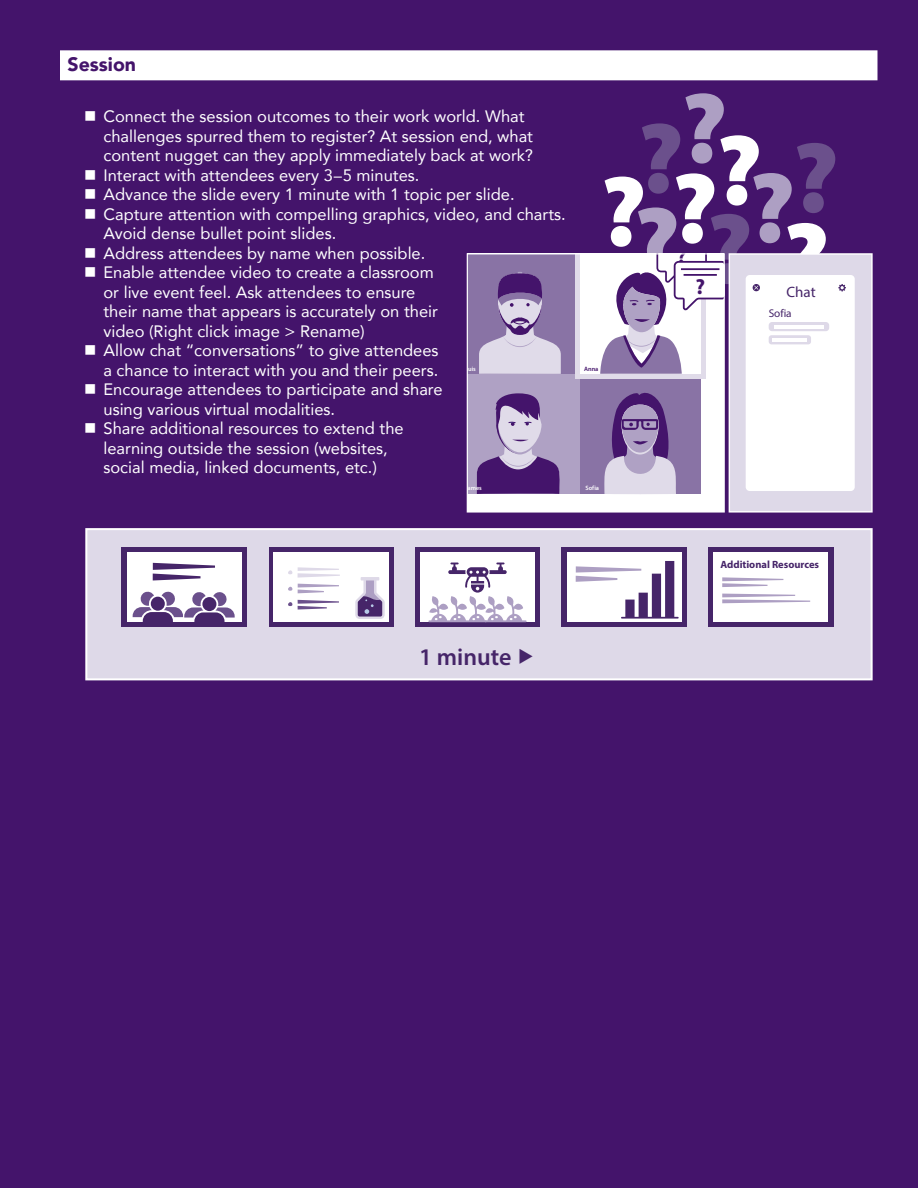
<style>
.page{position:relative;width:918px;height:1188px;background:#44146b}
.page>*{position:absolute;margin:0;border:0;box-sizing:border-box;transform-origin:0 0}
.t1{font:900 100.8px/81.6px "Myriad Pro";color:#ad9fc3;text-align:center}
.t2{font:900 100.8px/89.8px "Myriad Pro";color:#6b508c;text-align:right}
.t3{font:600 24px "Myriad Pro";color:#462569}
.t4{font:700 21.75px "Myriad Pro";color:#44146b}
.t5{font:700 20.7px "Myriad Pro";color:#44146b}
.t6{font:900 19.5px "Avenir";color:#44146b}
.List_Paragraph{font:16.5px/19.5px "Avenir";color:#fff}
.t7{font:15px "Myriad Pro";color:#462569}
.t8{font:11.25px "Myriad Pro";color:#462569}
.t9{font:700 10.5px "Myriad Pro";color:#462569}
.t10{font:600 6.3px "Myriad Pro";color:#fff}
.t11{font:600 6.3px "Myriad Pro";color:#44146b}
.s1{color:#fff}
.s2{color:#6b508c}
.s3{color:#ad9fc3}
</style>
<div class="page">
<div style="left:60px;top:50px;width:818px;height:30px;background:#fff"></div>
<div style="left:86px;top:529px;width:786px;height:150px;background:#ded9e8"></div>
<div style="left:269px;top:547px;width:125px;height:80px;background:#462569"></div>
<div style="left:274px;top:552px;width:115px;height:70px;background:#fff"></div>
<svg style="left:288px;top:570px;width:4px;height:4px"></svg>
<svg style="left:288px;top:587px;width:4px;height:4px"></svg>
<svg style="left:288px;top:602px;width:4px;height:4px"></svg>
<svg style="left:298px;top:567px;width:42px;height:11px"></svg>
<svg style="left:298px;top:584px;width:41px;height:9px"></svg>
<svg style="left:298px;top:600px;width:41px;height:10px"></svg>
<svg style="left:355px;top:577px;width:30px;height:42px"></svg>
<div style="left:415px;top:547px;width:125px;height:80px;background:#462569"></div>
<div style="left:420px;top:552px;width:115px;height:70px;background:#fff"></div>
<svg style="left:428px;top:563px;width:99px;height:59px"></svg>
<div style="left:562px;top:547px;width:125px;height:80px;background:#462569"></div>
<div style="left:567px;top:552px;width:115px;height:70px;background:#fff"></div>
<svg style="left:576px;top:561px;width:103px;height:58px"></svg>
<div style="left:122px;top:547px;width:125px;height:80px;background:#462569"></div>
<div style="left:127px;top:552px;width:115px;height:70px;background:#fff"></div>
<svg style="left:153px;top:563px;width:62px;height:18px"></svg>
<svg style="left:133px;top:591px;width:102px;height:31px"></svg>
<div style="left:708px;top:547px;width:125px;height:80px;background:#462569"></div>
<div style="left:713px;top:552px;width:115px;height:70px;background:#fff"></div>
<svg style="left:722px;top:577px;width:61px;height:10px"></svg>
<svg style="left:722px;top:594px;width:88px;height:9px"></svg>
<div style="left:85px;top:528px;width:788px;height:152px;border:2px solid #fff"></div>
<div style="left:467px;top:254px;width:257px;height:258px;background:#fff"></div>
<div style="left:467px;top:374px;width:113px;height:120px;background:#afa1c4"></div>
<div style="left:580px;top:374px;width:120px;height:120px;background:#8973a5"></div>
<div style="left:467px;top:254px;width:113px;height:120px;background:#8973a5"></div>
<div style="left:575px;top:254px;width:131px;height:125px;background:#e0dbe9"></div>
<div style="left:580px;top:254px;width:120px;height:120px;background:#fff"></div>
<svg style="left:479px;top:272px;width:82px;height:102px"></svg>
<svg style="left:477px;top:393px;width:83px;height:101px"></svg>
<svg style="left:604px;top:392px;width:72px;height:102px"></svg>
<svg style="left:600px;top:255px;width:123px;height:119px"></svg>
<hr style="left:681px;top:268px;width:38px;height:2px;background:#44146b">
<hr style="left:684px;top:274px;width:33px;height:2px;background:#44146b">
<div style="left:467px;top:253px;width:258px;height:260px;border:1px solid #fff"></div>
<div style="left:729px;top:254px;width:143px;height:258px;background:#ded9e8"></div>
<div style="left:746px;top:275px;width:109px;height:216px;background:#fff;border-radius:4px"></div>
<svg style="left:769px;top:322px;width:60px;height:9px"></svg>
<hr style="left:774px;top:325px;width:50px;height:3px;background:#fff">
<svg style="left:753px;top:284px;width:7px;height:7px"></svg>
<svg style="left:769px;top:335px;width:42px;height:9px"></svg>
<hr style="left:773px;top:338px;width:34px;height:3px;background:#fff">
<svg style="left:838px;top:284px;width:8px;height:7px"></svg>
<div style="left:729px;top:253px;width:144px;height:260px;border:1px solid #fff"></div>
<h1 class="t6" style="left:68px;top:48px;width:70px">Session</h1>
<p class="List_Paragraph" style="left:104px;top:106px;width:431px;text-indent:-20px">■ Connect the session outcomes to their work world. What challenges spurred them to register? At session end, what content nugget can they apply immediately back at work?</p>
<p class="List_Paragraph" style="left:84px;top:165px;width:337px">■ Interact with attendees every 3–5 minutes.</p>
<p class="List_Paragraph" style="left:84px;top:184px;width:432px">■ Advance the slide every 1 minute with 1 topic per slide.</p>
<p class="List_Paragraph" style="left:104px;top:204px;width:464px;text-indent:-20px">■ Capture attention with compelling graphics, video, and charts.<br>Avoid dense bullet point slides.</p>
<p class="List_Paragraph" style="left:84px;top:243px;width:343px">■ Address attendees by name when possible.</p>
<p class="List_Paragraph" style="left:84px;top:262px;width:351px">■ Enable attendee video to create a classroom</p>
<p class="List_Paragraph" style="left:104px;top:282px;width:313px">or live event feel. Ask attendees to ensure</p>
<p class="List_Paragraph" style="left:104px;top:301px;width:336px">their name that appears is accurately on their</p>
<p class="List_Paragraph" style="left:104px;top:321px;width:263px">video (Right click image &gt; Rename)</p>
<p class="List_Paragraph" style="left:84px;top:340px;width:356px">■ Allow chat “conversations” to give attendees</p>
<p class="List_Paragraph" style="left:104px;top:360px;width:336px">a chance to interact with you and their peers.</p>
<p class="List_Paragraph" style="left:84px;top:379px;width:360px">■ Encourage attendees to participate and share</p>
<p class="List_Paragraph" style="left:104px;top:399px;width:233px">using various virtual modalities.</p>
<p class="List_Paragraph" style="left:84px;top:418px;width:321px">■ Share additional resources to extend the</p>
<p class="List_Paragraph" style="left:104px;top:438px;width:286px">learning outside the session (websites,</p>
<p class="List_Paragraph" style="left:104px;top:457px;width:275px">social media, linked documents, etc.)</p>
<p class="t1" style="left:600px;top:84px;width:154px">?<br><span class="s1">?</span> <span class="s2">?</span><span class="s1">?</span>?</p>
<p class="t2" style="left:637px;top:119px;width:203px">?<span class="s1">?</span>? <span class="s1">?</span><span class="s3">?</span></p>
<p class="t1" style="left:749px;top:163px;width:48px">?</p>
<p class="t5" style="left:677px;top:242px;width:11px">?</p>
<p class="t4" style="left:695px;top:272px;width:11px">?</p>
<p class="t7" style="left:787px;top:282px;width:31px">Chat</p>
<p class="t8" style="left:769px;top:306px;width:25px">Sofia</p>
<p class="t10" style="left:465px;top:365px;width:12px">Luis</p>
<p class="t11" style="left:584px;top:365px;width:16px">Anna</p>
<p class="t10" style="left:465px;top:484px;width:18px">James</p>
<p class="t10" style="left:586px;top:484px;width:15px">Sofia</p>
<p class="t3" style="left:419px;top:642px;width:94px">1 minute</p>
<p class="t9" style="left:720px;top:557px;width:100px">Additional Resources</p>
</div>
